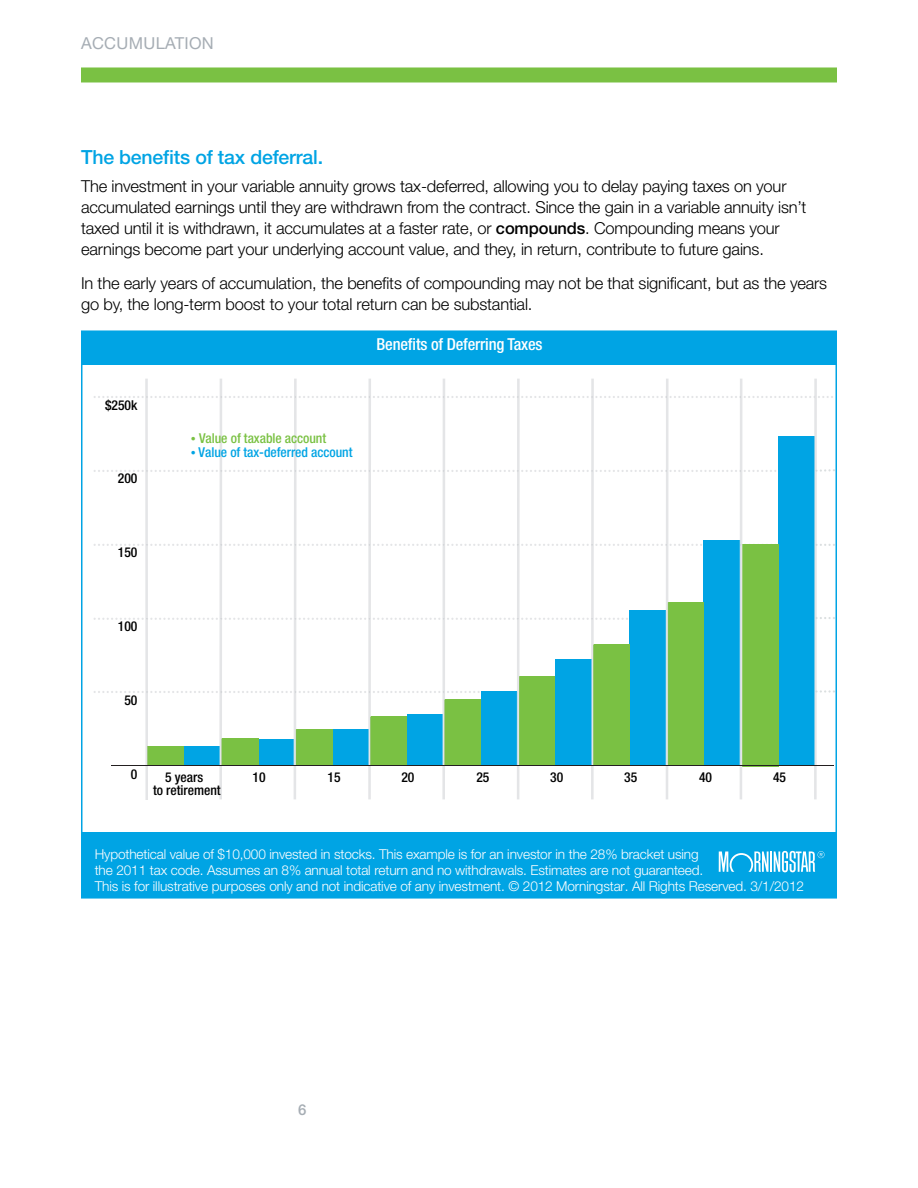
<style>
.page{position:relative;width:918px;height:1188px;background:#fff}
.page>*{position:absolute;margin:0;border:0;box-sizing:border-box;transform-origin:0 0}
.t1{font:500 25.8px "Helvetica Neue LT Std";color:#000}
.t2{font:500 19.5px "Helvetica Neue LT Std";letter-spacing:-.01em;color:#00a4e4}
.t3{font:300 16.5px/21px "Helvetica Neue LT Std";letter-spacing:-.01em;color:#000}
.t4{font:500 condensed 16.5px "Helvetica Neue LT Std";letter-spacing:-.01em;color:#fff}
.t5{font:16.5px "Helvetica Neue LT Std";letter-spacing:.02em;color:#a6adb4}
.t6{font:500 15px "Helvetica Neue LT Std";color:#a6adb4}
.t7{font:300 13.65px/16.4px "Helvetica Neue LT Std";letter-spacing:-.01em;color:#fff}
.t8{font:500 condensed 13.65px "Helvetica Neue LT Std";letter-spacing:-.005em;color:#000}
.t9{font:500 condensed 13.65px "Helvetica Neue LT Std";letter-spacing:-.005em;color:#00a4e4}
.t10{font:500 condensed 13.65px "Helvetica Neue LT Std";letter-spacing:-.005em;color:#7ac143}
.s1{font-weight:500}
.s2{font-family:"Arial";font-weight:700;font-stretch:normal;font-size:12.3px}
</style>
<div class="page">
<div style="left:81px;top:67px;width:756px;height:15px;background:#7ac143"></div>
<div style="left:82px;top:832px;width:754px;height:66px;background:#00a4e4"></div>
<svg style="left:719px;top:851px;width:106px;height:21px"></svg>
<svg style="left:94px;top:379px;width:740px;height:421px"></svg>
<hr style="left:111px;top:765px;width:723px;height:1px;background:#231f20">
<div style="left:82px;top:331px;width:755px;height:34px;background:#00a4e4"></div>
<p class="t5" style="left:81px;top:34px;width:134px">ACCUMULATION</p>
<p class="t2" style="left:81px;top:145px;width:244px">The benefits of tax deferral.</p>
<p class="t3" style="left:81px;top:175px;width:727px">The investment in your variable annuity grows tax-deferred, allowing you to delay paying taxes on your accumulated earnings until they are withdrawn from the contract. Since the gain in a variable annuity isn’t taxed until it is withdrawn, it accumulates at a faster rate, or <span class="s1">compounds</span>. Compounding means your earnings become part your underlying account value, and they, in return, contribute to future gains.</p>
<p class="t3" style="left:81px;top:272px;width:748px">In the early years of accumulation, the benefits of compounding may not be that significant, but as the years go by, the long-term boost to your total return can be substantial.</p>
<h1 class="t1" style="left:145px;top:295px;width:324px">Benefits of Deferring Taxes</h1>
<p class="t8" style="left:105px;top:397px;width:34px">$250k</p>
<p class="t8" style="left:118px;top:470px;width:21px">200</p>
<p class="t4" style="left:377px;top:335px;width:168px">Benefits of Deferring Taxes</p>
<p class="t10" style="left:191px;top:430px;width:137px"><span class="s2">•</span> Value of taxable account</p>
<p class="t9" style="left:191px;top:444px;width:163px"><span class="s2">•</span> Value of tax-deferred account</p>
<p class="t8" style="left:118px;top:544px;width:21px">150</p>
<p class="t8" style="left:118px;top:618px;width:21px">100</p>
<p class="t8" style="left:124px;top:692px;width:15px">50</p>
<p class="t8" style="left:131px;top:766px;width:8px">0</p>
<p class="t8" style="left:165px;top:769px;width:40px">5 years</p>
<p class="t8" style="left:253px;top:769px;width:15px">10</p>
<p class="t8" style="left:328px;top:769px;width:15px">15</p>
<p class="t8" style="left:401px;top:769px;width:15px">20</p>
<p class="t8" style="left:476px;top:769px;width:15px">25</p>
<p class="t8" style="left:550px;top:769px;width:15px">30</p>
<p class="t8" style="left:624px;top:769px;width:15px">35</p>
<p class="t8" style="left:699px;top:769px;width:15px">40</p>
<p class="t8" style="left:773px;top:769px;width:15px">45</p>
<p class="t8" style="left:153px;top:782px;width:69px">to retirement</p>
<p class="t7" style="left:95px;top:845px;width:711px">Hypothetical value of $10,000 invested in stocks. This example is for an investor in the 28% bracket using<br>the 2011 tax code. Assumes an 8% annual total return and no withdrawals. Estimates are not guaranteed.<br>This is for illustrative purposes only and not indicative of any investment. © 2012 Morningstar. All Rights Reserved. 3/1/2012</p>
<p class="t6" style="left:298px;top:1101px;width:10px">6</p>
</div>
